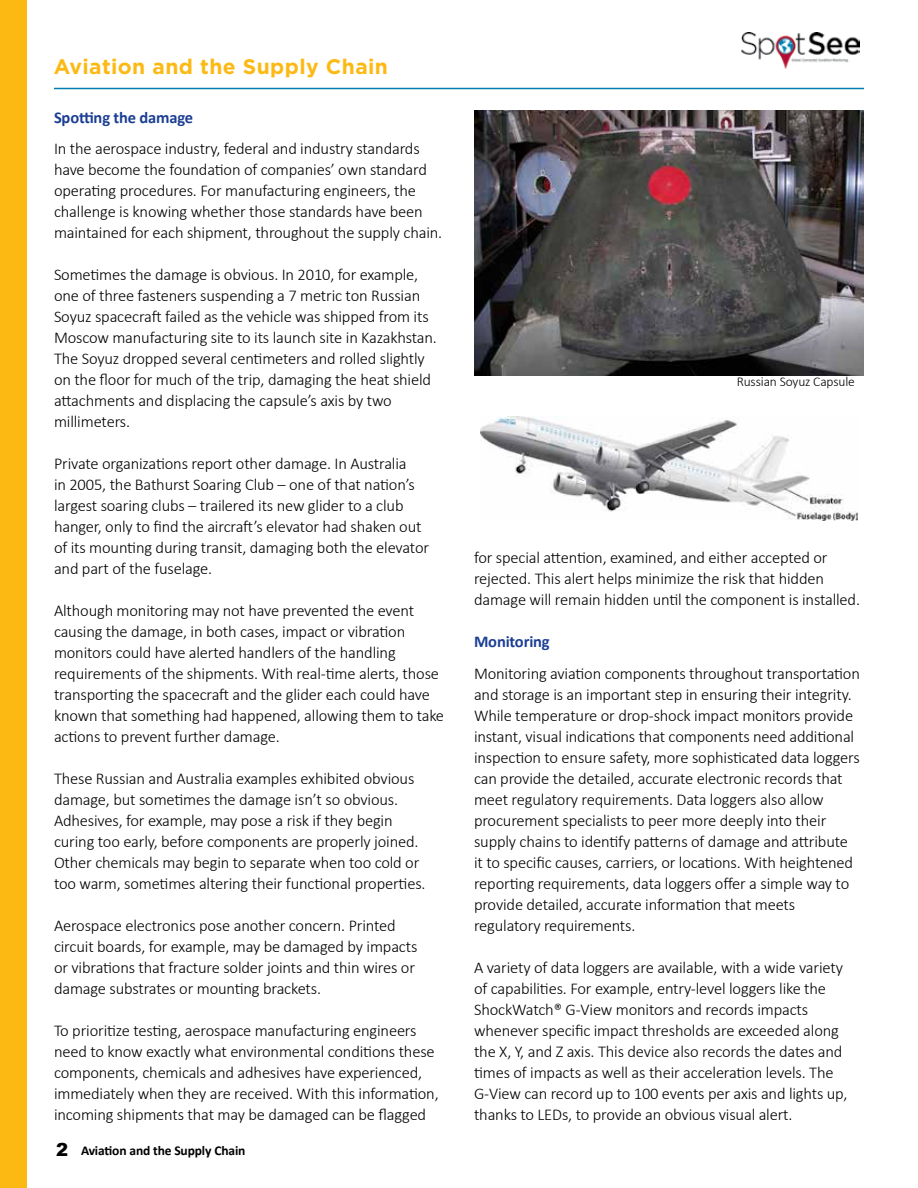
<style>
.page{position:relative;width:918px;height:1188px;background:#fff}
.page>*{position:absolute;margin:0;border:0;box-sizing:border-box;transform-origin:0 0}
.t1{font:700 21px "Gotham";letter-spacing:.02em;color:#fdb913}
.t2{font:300 16.5px/21px "Calibri";letter-spacing:-.01em;color:#000}
.t3{font:700 16.5px "Calibri";letter-spacing:-.01em;color:#1c3f94}
.t4{font:700 13.5px "Calibri";letter-spacing:-.01em;color:#000}
.t5{font:300 13.5px "Calibri";letter-spacing:-.01em;color:#000}
.s1{font-family:"Arial";font-weight:900;font-size:18px}
</style>
<div class="page">
<hr style="left:54px;top:88px;width:810px;height:1px;background:#007fb2">
<img style="left:474px;top:110px;width:390px;height:266px">
<div style="left:0;top:0;width:27px;height:1188px;background:#fdb913"></div>
<img style="left:481px;top:417px;width:376px;height:104px">
<img style="left:741px;top:33px;width:118px;height:36px">
<p class="t1" style="left:54px;top:54px;width:336px">Aviation and the Supply Chain</p>
<p class="t3" style="left:54px;top:107px;width:141px">Spotting the damage</p>
<p class="t2" style="left:54px;top:137px;width:390px">In the aerospace industry, federal and industry standards have become the foundation of companies’ own standard operating procedures. For manufacturing engineers, the challenge is knowing whether those standards have been maintained for each shipment, throughout the supply chain.</p>
<p class="t2" style="left:54px;top:263px;width:385px">Sometimes the damage is obvious. In 2010, for example, one of three fasteners suspending a 7 metric ton Russian Soyuz spacecraft failed as the vehicle was shipped from its Moscow manufacturing site to its launch site in Kazakhstan.<br>The Soyuz dropped several centimeters and rolled slightly on the floor for much of the trip, damaging the heat shield attachments and displacing the capsule’s axis by two millimeters.</p>
<p class="t2" style="left:54px;top:452px;width:377px">Private organizations report other damage. In Australia<br>in 2005, the Bathurst Soaring Club – one of that nation’s largest soaring clubs – trailered its new glider to a club hanger, only to find the aircraft’s elevator had shaken out of its mounting during transit, damaging both the elevator and part of the fuselage.</p>
<p class="t2" style="left:54px;top:599px;width:392px">Although monitoring may not have prevented the event causing the damage, in both cases, impact or vibration monitors could have alerted handlers of the handling requirements of the shipments. With real-time alerts, those transporting the spacecraft and the glider each could have known that something had happened, allowing them to take actions to prevent further damage.</p>
<p class="t2" style="left:54px;top:767px;width:373px">These Russian and Australia examples exhibited obvious damage, but sometimes the damage isn’t so obvious.<br>Adhesives, for example, may pose a risk if they begin curing too early, before components are properly joined.<br>Other chemicals may begin to separate when too cold or too warm, sometimes altering their functional properties.</p>
<p class="t2" style="left:54px;top:914px;width:365px">Aerospace electronics pose another concern. Printed circuit boards, for example, may be damaged by impacts or vibrations that fracture solder joints and thin wires or damage substrates or mounting brackets.</p>
<p class="t2" style="left:54px;top:1019px;width:386px">To prioritize testing, aerospace manufacturing engineers need to know exactly what environmental conditions these components, chemicals and adhesives have experienced, immediately when they are received. With this information, incoming shipments that may be damaged can be flagged</p>
<p class="t4" style="left:56px;top:1142px;width:191px"><span class="s1">2</span> Aviation and the Supply Chain</p>
<p class="t5" style="left:737px;top:373px;width:120px">Russian Soyuz Capsule</p>
<p class="t2" style="left:474px;top:547px;width:388px">for special attention, examined, and either accepted or rejected. This alert helps minimize the risk that hidden damage will remain hidden until the component is installed.</p>
<p class="t3" style="left:474px;top:631px;width:77px">Monitoring</p>
<p class="t2" style="left:474px;top:662px;width:387px">Monitoring aviation components throughout transportation and storage is an important step in ensuring their integrity.<br>While temperature or drop-shock impact monitors provide instant, visual indications that components need additional inspection to ensure safety, more sophisticated data loggers can provide the detailed, accurate electronic records that meet regulatory requirements. Data loggers also allow procurement specialists to peer more deeply into their supply chains to identify patterns of damage and attribute it to specific causes, carriers, or locations. With heightened reporting requirements, data loggers offer a simple way to provide detailed, accurate information that meets regulatory requirements.</p>
<p class="t2" style="left:474px;top:956px;width:375px">A variety of data loggers are available, with a wide variety of capabilities. For example, entry-level loggers like the ShockWatch® G-View monitors and records impacts whenever specific impact thresholds are exceeded along the X, Y, and Z axis. This device also records the dates and times of impacts as well as their acceleration levels. The G-View can record up to 100 events per axis and lights up, thanks to LEDs, to provide an obvious visual alert.</p>
</div>
